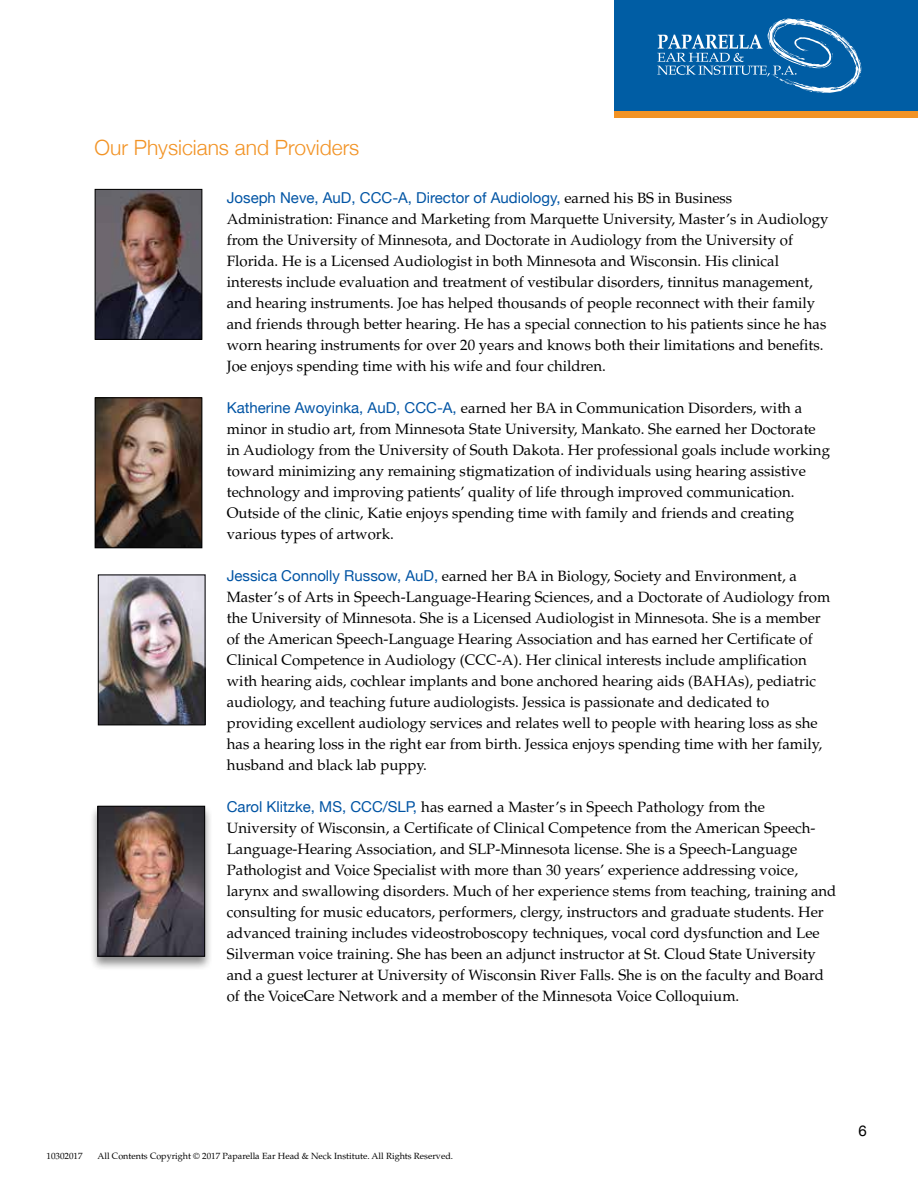
<style>
.page{position:relative;width:918px;height:1188px;background:#fff}
.page>*{position:absolute;margin:0;border:0;box-sizing:border-box;transform-origin:0 0}
.t1{font:300 21px "Helvetica Neue";color:#f29325}
.t2{font:15px/21px "Palatino";color:#000}
.t3{font:15px "Helvetica Neue";color:#0054a4}
.t4{font:15px "Helvetica Neue";color:#000}
.t5{font:9px "Palatino";color:#000}
.s1{font-family:"Palatino";color:#000}
.s2{font-family:"Helvetica Neue";color:#0054a4}
</style>
<div class="page">
<img style="left:97px;top:191px;width:103px;height:147px">
<div style="left:95px;top:189px;width:107px;height:151px;border:1px solid #000"></div>
<img style="left:97px;top:399px;width:103px;height:147px">
<div style="left:95px;top:397px;width:107px;height:151px;border:1px solid #000"></div>
<div style="left:614px;top:0;width:304px;height:111px;background:#005da4"></div>
<svg style="left:657px;top:18px;width:204px;height:75px"></svg>
<div style="left:614px;top:111px;width:304px;height:7px;background:#f29325"></div>
<img style="left:100px;top:577px;width:103px;height:146px">
<div style="left:98px;top:575px;width:107px;height:150px;border:1px solid #000"></div>
<div style="left:89px;top:804px;width:124px;height:168px;background:#000;opacity:.46"></div>
<img style="left:100px;top:808px;width:103px;height:147px">
<div style="left:98px;top:806px;width:107px;height:151px;border:1px solid #000"></div>
<h1 class="t1" style="left:94px;top:131px;width:266px">Our Physicians and Providers</h1>
<p class="t3" style="left:227px;top:187px;width:507px">Joseph Neve, AuD, CCC-A, Director of Audiology, <span class="s1">earned his BS in Business</span></p>
<p class="t2" style="left:227px;top:209px;width:603px">Administration: Finance and Marketing from Marquette University, Master’s in Audiology from the University of Minnesota, and Doctorate in Audiology from the University of Florida. He is a Licensed Audiologist in both Minnesota and Wisconsin. His clinical interests include evaluation and treatment of vestibular disorders, tinnitus management, and hearing instruments. Joe has helped thousands of people reconnect with their family and friends through better hearing. He has a special connection to his patients since he has worn hearing instruments for over 20 years and knows both their limitations and benefits.<br>Joe enjoys spending time with his wife and four children.</p>
<p class="t2" style="left:227px;top:398px;width:605px"><span class="s2">Katherine Awoyinka, AuD, CCC-A,</span> earned her BA in Communication Disorders, with a minor in studio art, from Minnesota State University, Mankato. She earned her Doctorate in Audiology from the University of South Dakota. Her professional goals include working toward minimizing any remaining stigmatization of individuals using hearing assistive technology and improving patients’ quality of life through improved communication.<br>Outside of the clinic, Katie enjoys spending time with family and friends and creating various types of artwork.</p>
<p class="t2" style="left:227px;top:566px;width:605px"><span class="s2">Jessica Connolly Russow, AuD,</span> earned her BA in Biology, Society and Environment, a Master’s of Arts in Speech-Language-Hearing Sciences, and a Doctorate of Audiology from the University of Minnesota. She is a Licensed Audiologist in Minnesota. She is a member of the American Speech-Language Hearing Association and has earned her Certificate of Clinical Competence in Audiology (CCC-A). Her clinical interests include amplification with hearing aids, cochlear implants and bone anchored hearing aids (BAHAs), pediatric audiology, and teaching future audiologists. Jessica is passionate and dedicated to providing excellent audiology services and relates well to people with hearing loss as she has a hearing loss in the right ear from birth. Jessica enjoys spending time with her family, husband and black lab puppy.</p>
<p class="t2" style="left:227px;top:797px;width:611px"><span class="s2">Carol Klitzke, MS, CCC/SLP,</span> has earned a Master’s in Speech Pathology from the University of Wisconsin, a Certificate of Clinical Competence from the American Speech-Language-Hearing Association, and SLP-Minnesota license. She is a Speech-Language Pathologist and Voice Specialist with more than 30 years’ experience addressing voice, larynx and swallowing disorders. Much of her experience stems from teaching, training and consulting for music educators, performers, clergy, instructors and graduate students. Her advanced training includes videostroboscopy techniques, vocal cord dysfunction and Lee Silverman voice training. She has been an adjunct instructor at St. Cloud State University and a guest lecturer at University of Wisconsin River Falls. She is on the faculty and Board of the VoiceCare Network and a member of the Minnesota Voice Colloquium.</p>
<p class="t5" style="left:47px;top:1151px;width:37px">10302017</p>
<p class="t5" style="left:97px;top:1151px;width:357px">All Contents Copyright © 2017 Paparella Ear Head &amp; Neck Institute. All Rights Reserved.</p>
<p class="t4" style="left:859px;top:1120px;width:10px">6</p>
</div>
